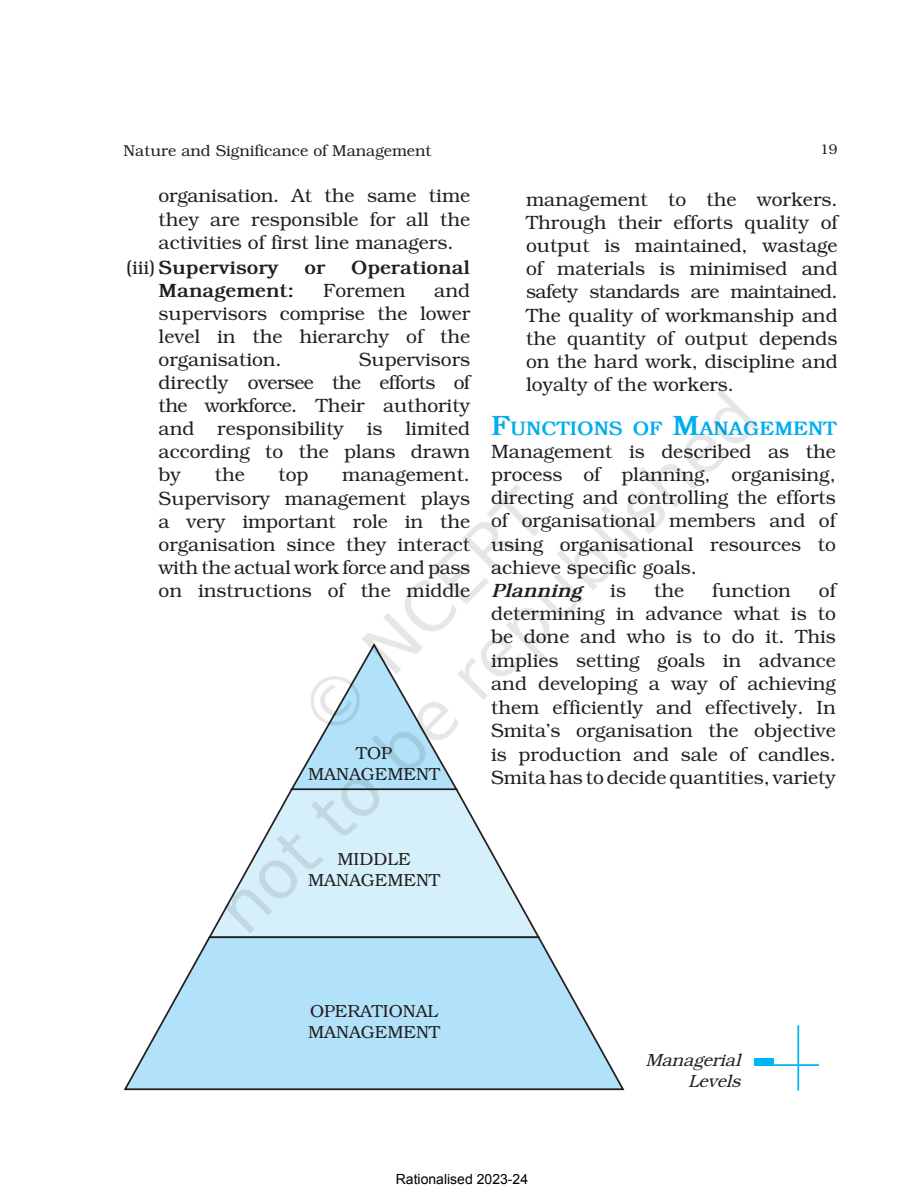
<style>
.page{position:relative;width:924px;height:1193px;background:#fff}
.page>*{position:absolute;margin:0;border:0;box-sizing:border-box;transform-origin:0 0}
.t1{font:700 19.6px "Bookman";color:#00aeef}
.t2{font:19.25px/23.1px "Bookman";color:#231f20;text-align:justify}
.t3{font:700 19.25px "Bookman";color:#231f20}
.t4{font:italic 700 19.25px "Bookman";letter-spacing:.01em;color:#231f20}
.t5{font:17.5px/21px "Bookman";color:#231f20;text-align:center}
.t6{font:italic 17.5px/21px "Bookman";color:#231f20;text-align:right}
.t7{font:15.75px "Bookman";color:#231f20}
.t8{font:14px "Arial";color:#000}
.t9{font:14px "Bookman";color:#231f20}
.s1{font-weight:400}
.s2{font-size:28px}
</style>
<div class="page">
<img style="left:123px;top:965px;width:696px;height:126px">
<img style="left:193px;top:389px;width:564px;height:576px">
<p class="t7" style="left:124px;top:141px;width:309px">Nature and Significance of Management</p>
<p class="t9" style="left:820px;top:141px;width:19px">19</p>
<p class="t2" style="left:159px;top:184px;width:313px">organisation. At the same time they are responsible for all the activities of first line managers.</p>
<p class="t3" style="left:126px;top:256px;width:154px"><span class="s1">(iii)</span> Supervisory</p>
<p class="t3" style="left:305px;top:256px;width:22px">or</p>
<p class="t3" style="left:351px;top:256px;width:120px">Operational</p>
<p class="t3" style="left:159px;top:279px;width:137px">Management:</p>
<p class="t2" style="left:323px;top:278px;width:84px">Foremen</p>
<p class="t2" style="left:159px;top:278px;width:313px;text-indent:276px">and supervisors comprise the lower level in the hierarchy of the organisation.</p>
<p class="t2" style="left:159px;top:348px;width:313px;text-indent:200px">Supervisors directly oversee the efforts of the workforce. Their authority and responsibility is limited according to the plans drawn by</p>
<p class="t2" style="left:215px;top:463px;width:32px">the</p>
<p class="t2" style="left:279px;top:463px;width:32px">top</p>
<p class="t2" style="left:159px;top:463px;width:313px;text-indent:184px">management.<br>Supervisory management plays a very important role in the organisation since they interact with the actual work force and pass on instructions of the middle</p>
<p class="t5" style="left:308px;top:743px;width:133px">TOP<br>MANAGEMENT</p>
<p class="t2" style="left:526px;top:188px;width:313px">management to the workers.<br>Through their efforts quality of output is maintained, wastage of materials is minimised and safety standards are maintained.<br>The quality of workmanship and the quantity of output depends on the hard work, discipline and loyalty of the workers.</p>
<p class="t1" style="left:491px;top:417px;width:347px"><span class="s2">F</span>UNCTIONS OF <span class="s2">M</span>ANAGEMENT</p>
<p class="t2" style="left:491px;top:440px;width:346px">Management is described as the process of planning, organising, directing and controlling the efforts of organisational members and of using organisational resources to achieve specific goals.</p>
<p class="t4" style="left:491px;top:579px;width:92px">Planning</p>
<p class="t2" style="left:610px;top:579px;width:17px">is</p>
<p class="t2" style="left:654px;top:579px;width:32px">the</p>
<p class="t2" style="left:712px;top:579px;width:80px">function</p>
<p class="t2" style="left:491px;top:578px;width:346px;text-indent:328px">of determining in advance what is to be done and who is to do it. This implies setting goals in advance and developing a way of achieving them efficiently and effectively. In Smita’s organisation the objective is production and sale of candles.<br>Smita has to decide quantities, variety</p>
<p class="t5" style="left:308px;top:849px;width:133px">MIDDLE<br>MANAGEMENT</p>
<p class="t5" style="left:308px;top:1001px;width:133px;text-align:left">OPERATIONAL<br>MANAGEMENT</p>
<p class="t6" style="left:645px;top:1050px;width:96px">Managerial<br>Levels</p>
<p class="t8" style="left:396px;top:1169px;width:134px">Rationalised 2023-24</p>
</div>
